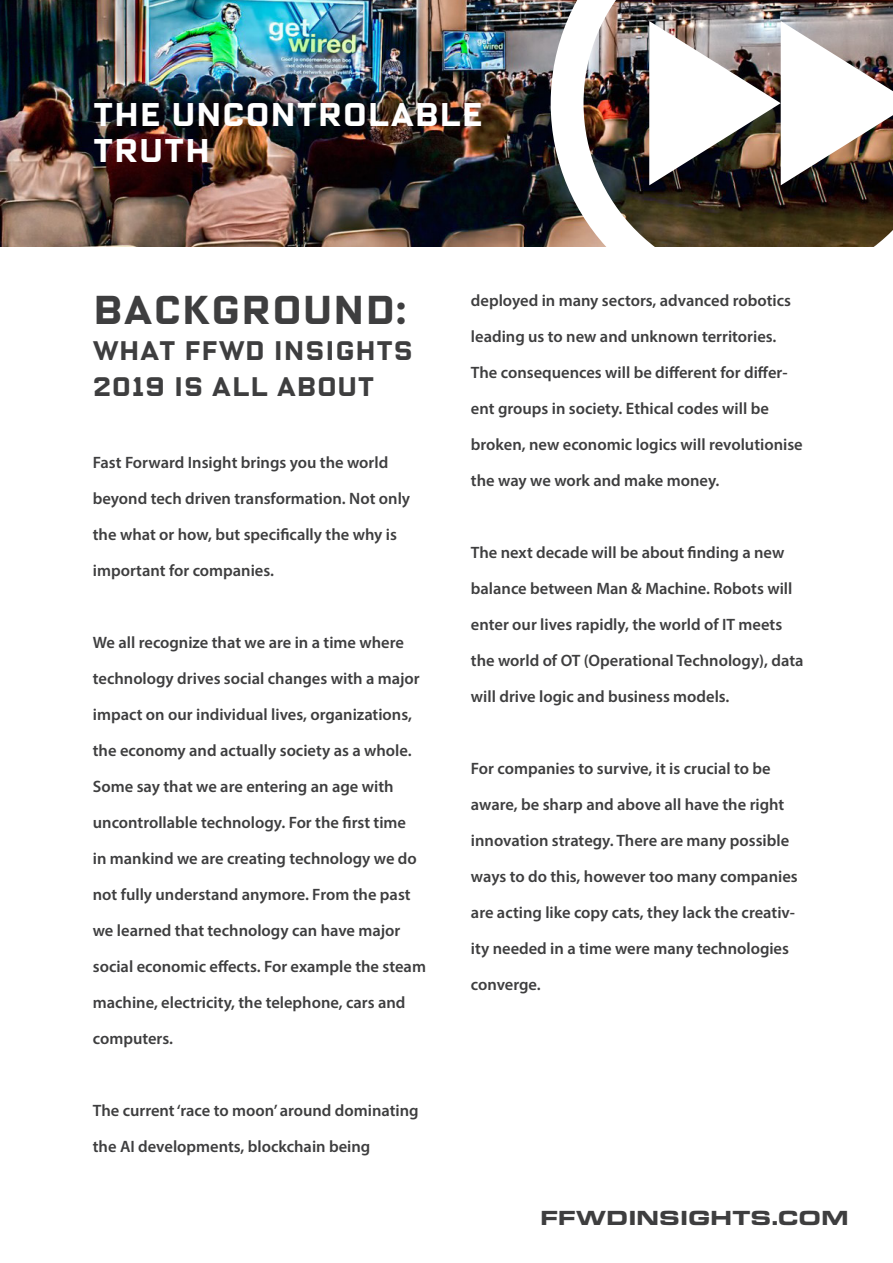
<style>
.page{position:relative;width:893px;height:1263px;background:#fff}
.page>*{position:absolute;margin:0;border:0;box-sizing:border-box;transform-origin:0 0}
.t1{font:700 40.5px "Oxide Solid OT";color:#3e3e3f}
.t2{font:700 33px/36px "Oxide Solid OT";color:#fff}
.t3{font:700 27px/36px "Oxide Solid OT";color:#3e3e3f}
.t4{font:700 expanded 19.95px "Eurostile BQ";color:#3e3e3f}
.t5{font:600 16.5px/36px "Myriad Pro";color:#3e3e3f}
</style>
<div class="page">
<img style="left:0;top:0;width:551px;height:247px">
<img style="left:551px;top:0;width:342px;height:247px">
<img style="left:649px;top:21px;width:244px;height:164px">
<p class="t2" style="left:93px;top:97px;width:392px">THE UNCONTROLABLE<br>TRUTH</p>
<p class="t1" style="left:93px;top:285px;width:316px">BACKGROUND:</p>
<p class="t3" style="left:93px;top:333px;width:322px">WHAT FFWD INSIGHTS<br>2019 IS ALL ABOUT</p>
<p class="t5" style="left:93px;top:444px;width:319px">Fast Forward Insight brings you the world beyond tech driven transformation. Not only the what or how, but specifically the why is important for companies.</p>
<p class="t5" style="left:93px;top:624px;width:328px">We all recognize that we are in a time where technology drives social changes with a major impact on our individual lives, organizations, the economy and actually society as a whole.</p>
<p class="t5" style="left:93px;top:768px;width:335px">Some say that we are entering an age with uncontrollable technology. For the first time<br>in mankind we are creating technology we do not fully understand anymore. From the past we learned that technology can have major social economic effects. For example the steam machine, electricity, the telephone, cars and computers.</p>
<p class="t5" style="left:93px;top:1092px;width:327px">The current ‘race to moon’ around dominating the AI developments, blockchain being</p>
<p class="t5" style="left:471px;top:282px;width:333px">deployed in many sectors, advanced robotics leading us to new and unknown territories.<br>The consequences will be different for differ&shy;ent groups in society. Ethical codes will be broken, new economic logics will revolutionise the way we work and make money.</p>
<p class="t5" style="left:471px;top:534px;width:334px">The next decade will be about finding a new balance between Man &amp; Machine. Robots will enter our lives rapidly, the world of IT meets the world of OT (Operational Technology), data will drive logic and business models.</p>
<p class="t5" style="left:471px;top:750px;width:328px">For companies to survive, it is crucial to be aware, be sharp and above all have the right innovation strategy. There are many possible ways to do this, however too many companies are acting like copy cats, they lack the creativ&shy;ity needed in a time were many technologies converge.</p>
<p class="t4" style="left:540px;top:1206px;width:310px">FFWDINSIGHTS.COM</p>
</div>
